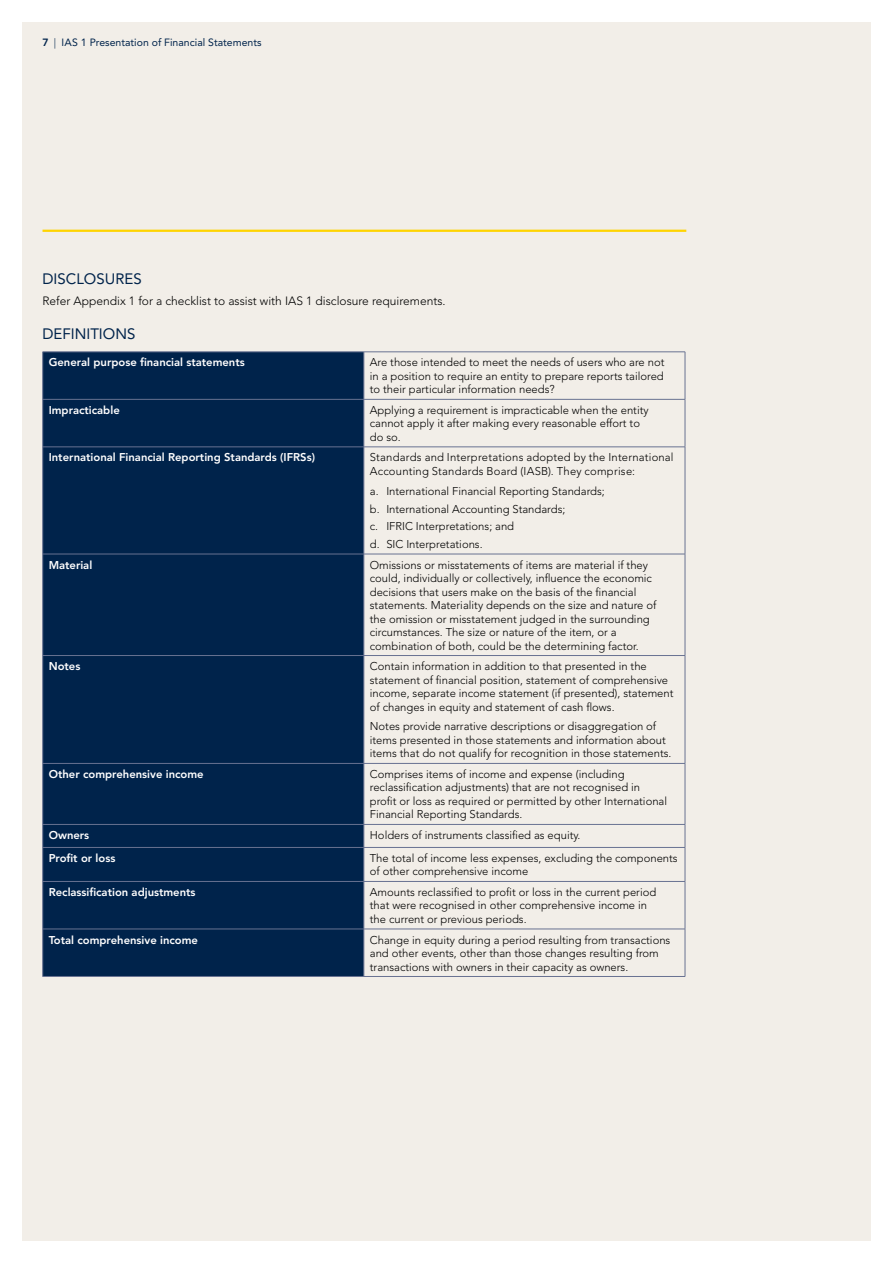
<style>
.page{position:relative;width:893px;height:1263px;background:#fff}
.page>*{position:absolute;margin:0;border:0;box-sizing:border-box;transform-origin:0 0}
.t1{font:15px "Avenir LT Std";color:#00234b}
.t2{font:300 12px "Avenir LT Std";color:#000}
.t3{font:300 11.25px/13.5px "Avenir LT Std";color:#000}
.t4{font:800 11.25px "Avenir LT Std";color:#fff}
.t5{font:300 11.25px/13.5px "Avenir LT Std";letter-spacing:.02em;color:#000}
.t6{font:10.5px "Avenir LT Std";color:#00234b}
.s1{font-weight:800}
.s2{font-weight:300}
</style>
<div class="page">
<div style="left:22px;top:22px;width:848px;height:1218px;background:#f2eee8"></div>
<hr style="left:43px;top:230px;width:643px;height:2px;background:#ffd400">
<div style="left:43px;top:353px;width:321px;height:623px;background:#00234b"></div>
<hr style="left:43px;top:352px;width:321px;height:1px;background:#687291">
<hr style="left:42px;top:352px;width:1px;height:47px;background:#687291">
<hr style="left:364px;top:352px;width:321px;height:1px;background:#687291">
<hr style="left:364px;top:352px;width:1px;height:47px;background:#687291">
<hr style="left:685px;top:352px;width:1px;height:47px;background:#687291">
<hr style="left:43px;top:399px;width:321px;height:1px;background:#687291">
<hr style="left:42px;top:399px;width:1px;height:48px;background:#687291">
<hr style="left:364px;top:399px;width:321px;height:1px;background:#687291">
<hr style="left:364px;top:399px;width:1px;height:48px;background:#687291">
<hr style="left:685px;top:399px;width:1px;height:48px;background:#687291">
<hr style="left:43px;top:447px;width:321px;height:1px;background:#687291">
<hr style="left:42px;top:447px;width:1px;height:107px;background:#687291">
<hr style="left:364px;top:447px;width:321px;height:1px;background:#687291">
<hr style="left:364px;top:447px;width:1px;height:107px;background:#687291">
<hr style="left:685px;top:447px;width:1px;height:107px;background:#687291">
<hr style="left:43px;top:554px;width:321px;height:1px;background:#687291">
<hr style="left:42px;top:554px;width:1px;height:101px;background:#687291">
<hr style="left:364px;top:554px;width:321px;height:1px;background:#687291">
<hr style="left:364px;top:554px;width:1px;height:101px;background:#687291">
<hr style="left:685px;top:554px;width:1px;height:101px;background:#687291">
<hr style="left:43px;top:655px;width:321px;height:1px;background:#687291">
<hr style="left:42px;top:656px;width:1px;height:107px;background:#687291">
<hr style="left:364px;top:655px;width:321px;height:1px;background:#687291">
<hr style="left:364px;top:656px;width:1px;height:107px;background:#687291">
<hr style="left:685px;top:656px;width:1px;height:107px;background:#687291">
<hr style="left:43px;top:763px;width:321px;height:1px;background:#687291">
<hr style="left:42px;top:764px;width:1px;height:60px;background:#687291">
<hr style="left:364px;top:763px;width:321px;height:1px;background:#687291">
<hr style="left:364px;top:764px;width:1px;height:60px;background:#687291">
<hr style="left:685px;top:764px;width:1px;height:60px;background:#687291">
<hr style="left:43px;top:824px;width:321px;height:1px;background:#687291">
<svg style="left:42px;top:825px;width:1px;height:22px"></svg>
<hr style="left:364px;top:824px;width:321px;height:1px;background:#687291">
<svg style="left:364px;top:825px;width:1px;height:22px"></svg>
<svg style="left:685px;top:825px;width:1px;height:22px"></svg>
<hr style="left:43px;top:847px;width:321px;height:1px;background:#687291">
<hr style="left:42px;top:848px;width:1px;height:33px;background:#687291">
<hr style="left:364px;top:847px;width:321px;height:1px;background:#687291">
<hr style="left:364px;top:848px;width:1px;height:33px;background:#687291">
<hr style="left:685px;top:848px;width:1px;height:33px;background:#687291">
<hr style="left:43px;top:881px;width:321px;height:1px;background:#687291">
<hr style="left:42px;top:882px;width:1px;height:47px;background:#687291">
<hr style="left:364px;top:881px;width:321px;height:1px;background:#687291">
<hr style="left:364px;top:882px;width:1px;height:47px;background:#687291">
<hr style="left:685px;top:882px;width:1px;height:47px;background:#687291">
<hr style="left:43px;top:929px;width:321px;height:1px;background:#687291">
<hr style="left:42px;top:929px;width:1px;height:47px;background:#687291">
<hr style="left:364px;top:929px;width:321px;height:1px;background:#687291">
<hr style="left:364px;top:929px;width:1px;height:47px;background:#687291">
<hr style="left:685px;top:929px;width:1px;height:47px;background:#687291">
<hr style="left:43px;top:976px;width:321px;height:1px;background:#687291">
<hr style="left:364px;top:976px;width:321px;height:1px;background:#687291">
<p class="t6" style="left:43px;top:37px;width:221px"><span class="s1">7</span> <span class="s2">|</span> IAS 1 Presentation of Financial Statements</p>
<h1 class="t1" style="left:43px;top:270px;width:101px">DISCLOSURES</h1>
<p class="t2" style="left:43px;top:294px;width:405px">Refer Appendix 1 for a checklist to assist with IAS 1 disclosure requirements.</p>
<h1 class="t1" style="left:43px;top:325px;width:94px">DEFINITIONS</h1>
<p class="t4" style="left:49px;top:356px;width:198px">General purpose financial statements</p>
<p class="t3" style="left:370px;top:356px;width:296px;text-align:justify">Are those intended to meet the needs of users who are not in a position to require an entity to prepare reports tailored to their particular information needs?</p>
<p class="t4" style="left:49px;top:403px;width:73px">Impracticable</p>
<p class="t3" style="left:370px;top:403px;width:280px">Applying a requirement is impracticable when the entity cannot apply it after making every reasonable effort to do so.</p>
<p class="t4" style="left:49px;top:451px;width:268px">International Financial Reporting Standards (IFRSs)</p>
<p class="t5" style="left:370px;top:451px;width:305px">Standards and Interpretations adopted by the International<br>Accounting Standards Board (IASB). They comprise:</p>
<p class="t3" style="left:370px;top:482px;width:236px;line-height:17.7px">a. International Financial Reporting Standards; b. International Accounting Standards;<br>c. IFRIC Interpretations; and<br>d. SIC Interpretations.</p>
<p class="t4" style="left:49px;top:558px;width:45px">Material</p>
<p class="t3" style="left:370px;top:558px;width:288px">Omissions or misstatements of items are material if they could, individually or collectively, influence the economic decisions that users make on the basis of the financial statements. Materiality depends on the size and nature of the omission or misstatement judged in the surrounding circumstances. The size or nature of the item, or a combination of both, could be the determining factor.</p>
<p class="t4" style="left:49px;top:659px;width:33px">Notes</p>
<p class="t3" style="left:370px;top:659px;width:305px">Contain information in addition to that presented in the statement of financial position, statement of comprehensive income, separate income statement (if presented), statement of changes in equity and statement of cash flows.</p>
<p class="t3" style="left:370px;top:720px;width:303px">Notes provide narrative descriptions or disaggregation of items presented in those statements and information about items that do not qualify for recognition in those statements.</p>
<p class="t4" style="left:49px;top:767px;width:156px">Other comprehensive income</p>
<p class="t3" style="left:370px;top:767px;width:299px">Comprises items of income and expense (including reclassification adjustments) that are not recognised in profit or loss as required or permitted by other International Financial Reporting Standards.</p>
<p class="t4" style="left:49px;top:828px;width:42px">Owners</p>
<p class="t3" style="left:370px;top:828px;width:212px">Holders of instruments classified as equity.</p>
<p class="t4" style="left:49px;top:851px;width:68px">Profit or loss</p>
<p class="t3" style="left:370px;top:851px;width:309px">The total of income less expenses, excluding the components of other comprehensive income</p>
<p class="t4" style="left:49px;top:885px;width:148px">Reclassification adjustments</p>
<p class="t3" style="left:370px;top:885px;width:288px">Amounts reclassified to profit or loss in the current period that were recognised in other comprehensive income in the current or previous periods.</p>
<p class="t4" style="left:49px;top:933px;width:151px">Total comprehensive income</p>
<p class="t3" style="left:370px;top:933px;width:302px">Change in equity during a period resulting from transactions and other events, other than those changes resulting from transactions with owners in their capacity as owners.</p>
</div>
